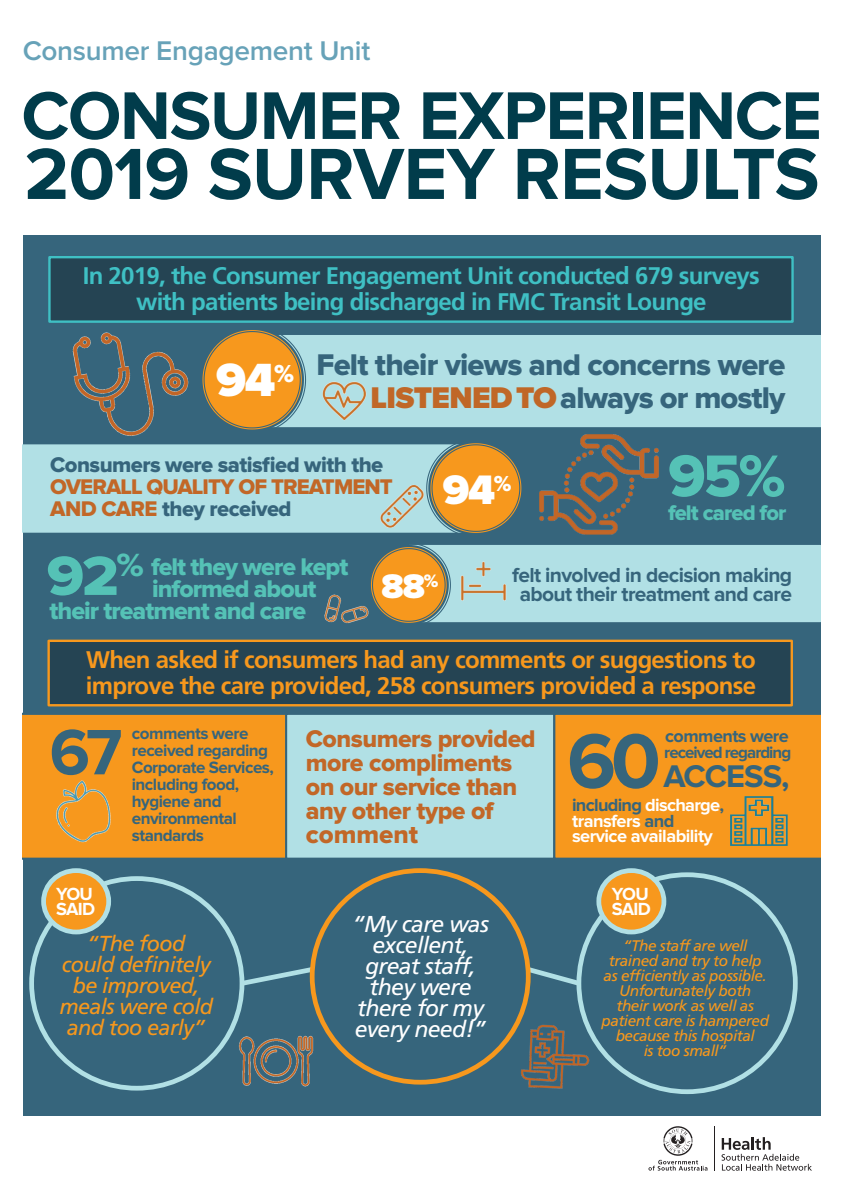
<style>
.page{position:relative;width:842px;height:1191px;background:#fff}
.page>*{position:absolute;margin:0;border:0;box-sizing:border-box;transform-origin:0 0}
.t1{font:700 80px "Proxima Nova";color:#36657c}
.t2{font:700 75px "Proxima Nova";letter-spacing:-.01em;color:#013c4b}
.t3{font:700 69.8px "Proxima Nova";letter-spacing:-.02em;color:#013c4b}
.t4{font:700 66.4px "Proxima Nova";color:#36657c}
.t5{font:61px "Proxima Nova Extrabld";color:#55c2b6}
.t6{font:57.1px "Proxima Nova Extrabld";color:#55c2b6;scale:1.07 1}
.t7{font:900 42.7px "Proxima Nova";color:#fff}
.t8{font:900 35.3px "Proxima Nova";color:#fff}
.t9{font:700 32.5px "Proxima Nova";letter-spacing:-.03em;color:#36657c}
.t10{font:31px/33px "Proxima Nova Extrabld";letter-spacing:-.025em;color:#36657c;text-align:right}
.t11{font:600 28px "Proxima Nova";letter-spacing:-.01em;color:#67a2b8}
.t12{font:26px "Proxima Nova Extrabld";color:#c26727}
.t13{font:25px/24px "Proxima Nova Extrabld";letter-spacing:-.02em;color:#c26727}
.t14{font:25px "Proxima Nova Extrabld";letter-spacing:-.04em;color:#55c2b6}
.t15{font:700 24px/26px "Frutiger";letter-spacing:-.03em;color:#f7981d}
.t16{font:700 24px/26px "Frutiger";letter-spacing:-.03em;color:#3fc0c4;text-align:center}
.t17{font:italic 23px/21px "Frutiger";letter-spacing:-.03em;color:#fff;text-align:center}
.t18{font:22px/22px "Proxima Nova Extrabld";letter-spacing:-.04em;color:#c26727}
.t19{font:22px "Proxima Nova Extrabld";letter-spacing:-.025em;color:#36657c}
.t20{font:22px "Proxima Nova Extrabld";letter-spacing:-.04em;color:#55c2b6}
.t21{font:italic 21.7px/21px "Frutiger";letter-spacing:-.03em;color:#f7981d;text-align:center}
.t22{font:700 21px/19.2px "Proxima Nova";letter-spacing:-.03em;color:#36657c;text-align:center}
.t23{font:700 18.2px/15.9px "Proxima Nova";letter-spacing:-.03em;color:#fff}
.t24{font:700 18px "Proxima Nova";letter-spacing:-.03em;color:#36657c}
.t25{font:700 17px/17px "Proxima Nova";letter-spacing:-.03em;color:#36657c}
.t26{font:700 16.9px "Proxima Nova";letter-spacing:-.06em;color:#36657c}
.t27{font:italic 15.3px/15px "Frutiger";letter-spacing:-.03em;color:#f7981d;text-align:center}
.s1{font-family:"Proxima Nova";font-weight:900;font-size:48.3px;color:#fff}
.s2{font-family:"Proxima Nova";font-weight:900;color:#c06727}
.s3{color:#36657c}
</style>
<div class="page">
<div style="left:23px;top:235px;width:797px;height:880px;background:#36657c"></div>
<div style="left:49px;top:257px;width:743px;height:65px;background:#254453"></div>
<div style="left:48px;top:256px;width:746px;height:67px;border:2px solid #3fc0c4"></div>
<div style="left:526px;top:335px;width:294px;height:92px;background:#b1e0e5"></div>
<svg style="left:370px;top:545px;width:450px;height:78px"></svg>
<svg style="left:23px;top:330px;width:503px;height:203px"></svg>
<img style="left:324px;top:594px;width:16px;height:29px">
<img style="left:318px;top:375px;width:53px;height:51px">
<img style="left:374px;top:482px;width:57px;height:51px">
<img style="left:335px;top:597px;width:42px;height:26px">
<img style="left:455px;top:559px;width:56px;height:43px">
<div style="left:23px;top:714px;width:262px;height:144px;background:#f7981d"></div>
<div style="left:286px;top:714px;width:268px;height:144px;background:#b1e0e5"></div>
<div style="left:285px;top:713px;width:270px;height:146px;border:2px solid #36657c"></div>
<div style="left:553px;top:713px;width:267px;height:146px;background:#f7981d"></div>
<div style="left:49px;top:641px;width:743px;height:64px;background:#254453"></div>
<div style="left:47px;top:639px;width:746px;height:67px;border:2px solid #f7981d"></div>
<img style="left:49px;top:770px;width:75px;height:85px">
<div style="left:576px;top:872px;width:222px;height:222px;border:5px solid #b1e0e5;border-radius:50%"></div>
<div style="left:29px;top:876px;width:215px;height:214px;border:5px solid #b1e0e5;border-radius:50%"></div>
<div style="left:44px;top:870px;width:65px;height:62px;background:#f7981d;border-radius:50%"></div>
<div style="left:41px;top:868px;width:70px;height:66px;border:5px solid #b1e0e5;border-radius:50%"></div>
<div style="left:599px;top:870px;width:65px;height:62px;background:#f7981d;border-radius:50%"></div>
<div style="left:596px;top:868px;width:70px;height:66px;border:5px solid #b1e0e5;border-radius:50%"></div>
<svg style="left:236px;top:963px;width:75px;height:26px"></svg>
<svg style="left:530px;top:963px;width:54px;height:26px"></svg>
<img style="left:239px;top:1035px;width:75px;height:52px">
<img style="left:49px;top:314px;width:164px;height:135px">
<img style="left:539px;top:425px;width:119px;height:110px">
<img style="left:728px;top:796px;width:61px;height:49px">
<img style="left:502px;top:1014px;width:90px;height:75px">
<div style="left:310px;top:868px;width:221px;height:216px;border:5px solid #f7981d;border-radius:50%"></div>
<hr style="left:714px;top:1126px;width:1px;height:44px;background:#231f20">
<svg style="left:721px;top:1137px;width:91px;height:33px"></svg>
<svg style="left:648px;top:1126px;width:59px;height:44px"></svg>
<h3 class="t11" style="left:23px;top:38px;width:349px">Consumer Engagement Unit</h3>
<h3 class="t3" style="left:21px;top:84px;width:802px">CONSUMER EXPERIENCE</h3>
<h2 class="t2" style="left:24px;top:140px;width:797px">2019 SURVEY RESULTS</h2>
<h3 class="t16" style="left:83px;top:263px;width:679px">In 2019, the Consumer Engagement Unit conducted 679 surveys with patients being discharged in FMC Transit Lounge</h3>
<h3 class="t10" style="left:216px;top:349px;width:571px"><span class="s1">94</span><sub>%</sub> Felt their views and concerns were<br><span class="s2">LISTENED TO</span> always or mostly</h3>
<h3 class="t19" style="left:50px;top:454px;width:334px">Consumers were satisfied with the</h3>
<h3 class="t18" style="left:50px;top:476px;width:344px">OVERALL QUALITY OF TREATMENT<br>AND CARE <span class="s3">they received</span></h3>
<h3 class="t7" style="left:443px;top:457px;width:70px">94<sup>%</sup></h3>
<h3 class="t5" style="left:668px;top:448px;width:119px">95%</h3>
<h3 class="t20" style="left:668px;top:502px;width:120px">felt cared for</h3>
<h3 class="t6" style="left:47px;top:550px;width:93px">92<sup>%</sup></h3>
<h3 class="t14" style="left:151px;top:555px;width:199px">felt they were kept</h3>
<h3 class="t14" style="left:152px;top:577px;width:166px">informed about</h3>
<h3 class="t14" style="left:50px;top:599px;width:258px">their treatment and care</h3>
<h3 class="t8" style="left:382px;top:559px;width:59px">88<sup>%</sup></h3>
<h3 class="t22" style="left:512px;top:566px;width:281px">felt involved in decision making about their treatment and care</h3>
<h3 class="t15" style="left:86px;top:647px;width:672px">When asked if consumers had any comments or suggestions to improve the care provided, 258 consumers provided a response</h3>
<p class="t25" style="left:132px;top:725px;width:144px">comments were received regarding<br>Corporate Services, including food, hygiene and environmental standards</p>
<h3 class="t4" style="left:50px;top:722px;width:74px">67</h3>
<h3 class="t13" style="left:306px;top:728px;width:231px">Consumers provided more compliments on our service than any other type of</h3>
<h3 class="t12" style="left:306px;top:822px;width:114px">comment</h3>
<p class="t24" style="left:665px;top:728px;width:125px">comments were</p>
<p class="t26" style="left:664px;top:745px;width:128px">received regarding</p>
<h1 class="t1" style="left:567px;top:724px;width:95px">60</h1>
<h3 class="t9" style="left:663px;top:761px;width:128px">ACCESS,</h3>
<p class="t23" style="left:572px;top:797px;width:153px"><span class="s3">including</span> discharge<span class="s3">, </span>transfers <span class="s3">and </span>service availability</p>
<p class="t23" style="left:56px;top:887px;width:41px;line-height:15.4px">YOU<br>SAID</p>
<h3 class="t21" style="left:59px;top:933px;width:155px">“The food could definitely be improved, meals were cold and too early”</h3>
<h3 class="t17" style="left:352px;top:914px;width:138px">“My care was excellent, great staff, they were there for my every need!”</h3>
<p class="t23" style="left:612px;top:887px;width:41px;line-height:15.4px">YOU<br>SAID</p>
<p class="t27" style="left:601px;top:938px;width:169px">“The staff are well trained and try to help as efficiently as possible.<br>Unfortunately both their work as well as patient care is hampered because this hospital<br>is too small”</p>
</div>
